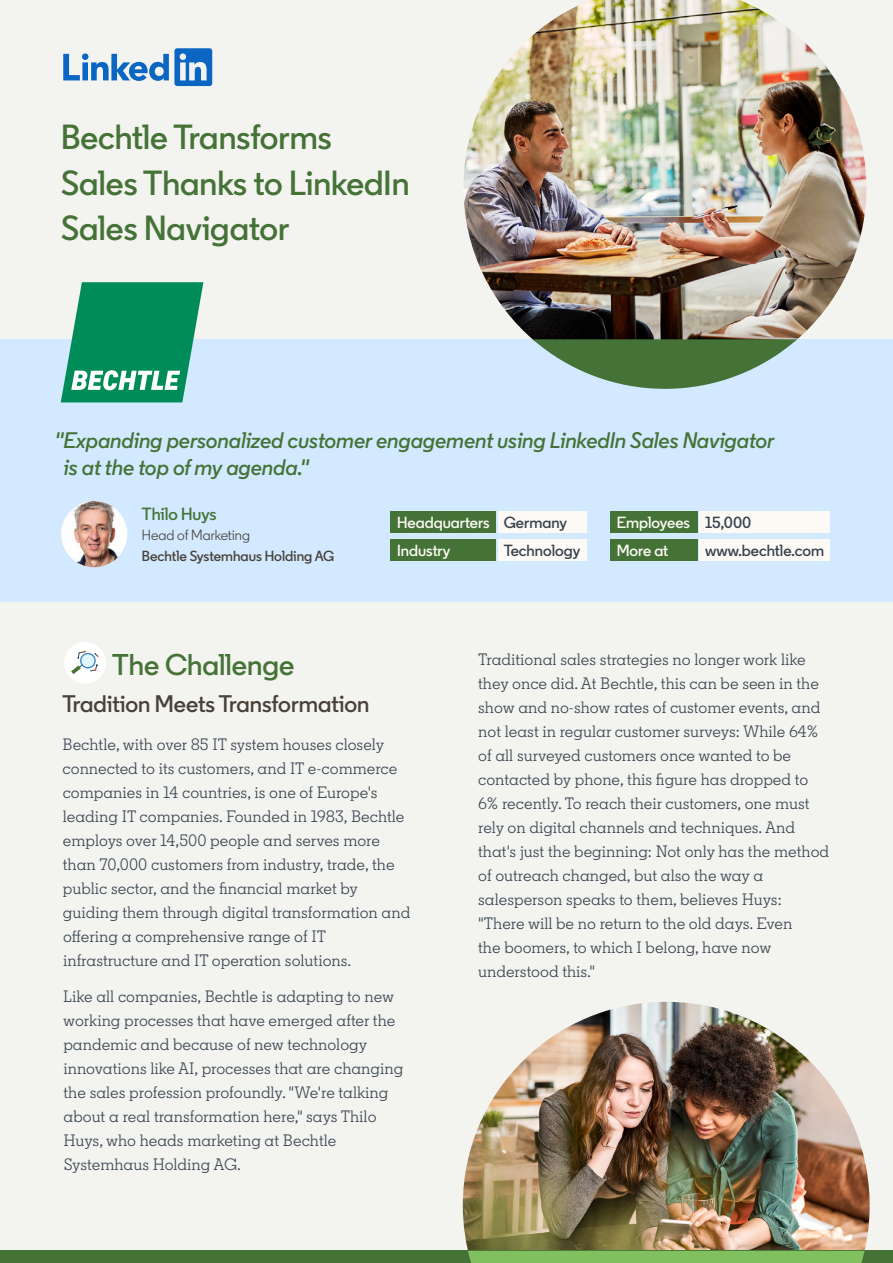
<style>
.page{position:relative;width:893px;height:1263px;background:#f3f3f0}
.page>*{position:absolute;margin:0;border:0;box-sizing:border-box;transform-origin:0 0}
.t1{font:600 34.95px/45.5px "Community";color:#457236}
.t2{font:600 30px "Community";color:#457236}
.t3{font:600 24px "Community";color:#474139}
.t4{font:italic 600 22.5px/27px "Community";color:#457236}
.t5{font:600 17.7px "Community";color:#457236}
.t6{font:16.5px/24px "Community Slab";color:#39444f}
.t7{font:600 16.2px "Community";color:#fdfaf5}
.t8{font:600 16.2px "Community";color:#38434f}
.t9{font:600 14.7px "Community";color:#474139}
.t10{font:14.7px "Community";color:#474139}
.s1{color:#38434f}
</style>
<div class="page">
<img style="left:463px;top:1002px;width:407px;height:249px">
<div style="left:0;top:339px;width:893px;height:263px;background:#d2e9ff"></div>
<div style="left:0;top:1251px;width:893px;height:12px;background:#457236"></div>
<div style="left:468px;top:1251px;width:396px;height:12px;background:#80c05e"></div>
<img style="left:463px;top:0;width:403px;height:340px">
<svg style="left:533px;top:339px;width:264px;height:50px"></svg>
<div style="left:64px;top:642px;width:42px;height:42px;background:#fff;border-radius:50%"></div>
<svg style="left:71px;top:651px;width:28px;height:23px"></svg>
<svg style="left:61px;top:282px;width:142px;height:120px;background:#33a27b"></svg>
<svg style="left:63px;top:48px;width:149px;height:38px"></svg>
<div style="left:390px;top:511px;width:106px;height:22px;background:#457236"></div>
<div style="left:498px;top:511px;width:88px;height:22px;background:#fdfaf5"></div>
<div style="left:610px;top:511px;width:87px;height:22px;background:#457236"></div>
<div style="left:699px;top:511px;width:131px;height:22px;background:#fdfaf5"></div>
<div style="left:390px;top:539px;width:106px;height:22px;background:#457236"></div>
<div style="left:498px;top:539px;width:88px;height:22px;background:#fdfaf5"></div>
<div style="left:610px;top:539px;width:87px;height:22px;background:#457236"></div>
<div style="left:699px;top:539px;width:131px;height:22px;background:#fdfaf5"></div>
<img style="left:61px;top:501px;width:66px;height:66px;border-radius:33px">
<h1 class="t1" style="left:61px;top:114px;width:350px">Bechtle Transforms<br>Sales Thanks to LinkedIn<br>Sales Navigator</h1>
<h3 class="t4" style="left:64px;top:426px;width:712px;text-indent:-9px">"Expanding personalized customer engagement using LinkedIn Sales Navigator is at the top of my agenda."</h3>
<p class="t5" style="left:142px;top:503px;width:76px">Thilo Huys</p>
<p class="t10" style="left:142px;top:526px;width:110px">Head of Marketing</p>
<p class="t9" style="left:142px;top:547px;width:194px">Bechtle Systemhaus Holding AG</p>
<p class="t7" style="left:397px;top:512px;width:171px">Headquarters <span class="s1">Germany</span></p>
<p class="t7" style="left:617px;top:512px;width:136px">Employees <span class="s1">15,000</span></p>
<p class="t7" style="left:397px;top:540px;width:55px">Industry</p>
<p class="t8" style="left:504px;top:540px;width:78px">Technology</p>
<p class="t7" style="left:617px;top:540px;width:53px">More at</p>
<p class="t8" style="left:705px;top:540px;width:121px">www.bechtle.com</p>
<h2 class="t2" style="left:112px;top:646px;width:184px">The Challenge</h2>
<h3 class="t3" style="left:62px;top:689px;width:308px">Tradition Meets Transformation</h3>
<p class="t6" style="left:63px;top:732px;width:349px">Bechtle, with over 85 IT system houses closely connected to its customers, and IT e-commerce companies in 14 countries, is one of Europe's leading IT companies. Founded in 1983, Bechtle employs over 14,500 people and serves more than 70,000 customers from industry, trade, the public sector, and the financial market by guiding them through digital transformation and offering a comprehensive range of IT infrastructure and IT operation solutions.</p>
<p class="t6" style="left:63px;top:984px;width:342px">Like all companies, Bechtle is adapting to new working processes that have emerged after the pandemic and because of new technology innovations like AI, processes that are changing the sales profession profoundly. "We're talking about a real transformation here," says Thilo Huys, who heads marketing at Bechtle Systemhaus Holding AG.</p>
<p class="t6" style="left:478px;top:647px;width:352px">Traditional sales strategies no longer work like they once did. At Bechtle, this can be seen in the show and no-show rates of customer events, and not least in regular customer surveys: While 64% of all surveyed customers once wanted to be contacted by phone, this figure has dropped to 6% recently. To reach their customers, one must rely on digital channels and techniques. And that's just the beginning: Not only has the method of outreach changed, but also the way a salesperson speaks to them, believes Huys: "There will be no return to the old days. Even<br>the boomers, to which I belong, have now understood this."</p>
</div>
